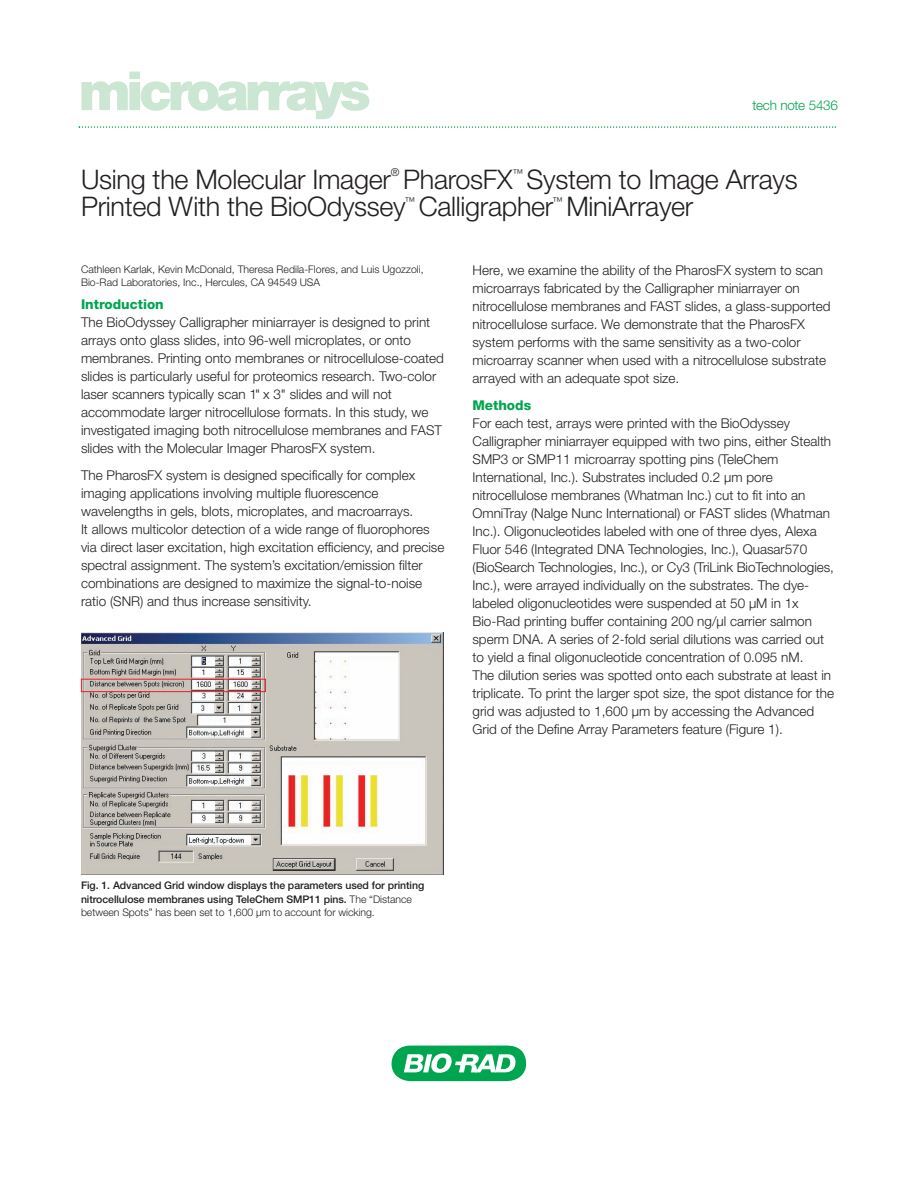
<style>
.page{position:relative;width:918px;height:1188px;background:#fff}
.page>*{position:absolute;margin:0;border:0;box-sizing:border-box;transform-origin:0 0}
.t1{font:900 54px "Helvetica Neue";letter-spacing:-.08em;color:#cbe6d3}
.t2{font:300 27px "Helvetica Neue";letter-spacing:-.01em;color:#231f20}
.t3{font:300 13.5px/18px "Helvetica Neue";color:#231f20}
.t4{font:800 13.5px "Helvetica Neue";color:#00a54f}
.t5{font:300 13.5px "Helvetica Neue";letter-spacing:-.02em;color:#00a54f}
.t6{font:300 10.8px "Helvetica Neue";color:#231f20}
.t7{font:500 10.5px/13.5px "Helvetica Neue";letter-spacing:-.005em;color:#231f20}
.t8{font:300 10.5px/13.5px "Helvetica Neue";color:#231f20}
.s1{font-weight:300}
</style>
<div class="page">
<svg style="left:79px;top:126px;width:757px;height:2px"></svg>
<svg style="left:392px;top:1046px;width:134px;height:35px"></svg>
<img style="left:81px;top:633px;width:363px;height:241px">
<div style="left:81px;top:679px;width:185px;height:13px;border:1px solid #ee1d23"></div>
<h1 class="t1" style="left:79px;top:72px;width:294px">microarrays</h1>
<p class="t5" style="left:753px;top:100px;width:87px">tech note 5436</p>
<h2 class="t2" style="left:81px;top:169px;width:311px">Using the Molecular Imager</h2>
<p class="t6" style="left:391px;top:168px;width:10px">®</p>
<h2 class="t2" style="left:403px;top:169px;width:111px">PharosFX</h2>
<p class="t6" style="left:512px;top:169px;width:12px">™</p>
<h2 class="t2" style="left:527px;top:169px;width:273px">System to Image Arrays</h2>
<h2 class="t2" style="left:81px;top:196px;width:326px">Printed With the BioOdyssey</h2>
<p class="t6" style="left:405px;top:197px;width:12px">™</p>
<h2 class="t2" style="left:419px;top:196px;width:136px">Calligrapher</h2>
<p class="t6" style="left:552px;top:197px;width:12px">™</p>
<h2 class="t2" style="left:566px;top:196px;width:128px">MiniArrayer</h2>
<p class="t8" style="left:81px;top:263px;width:344px">Cathleen Karlak, Kevin McDonald, Theresa Redila-Flores, and Luis Ugozzoli,<br>Bio-Rad Laboratories, Inc., Hercules, CA 94549 USA</p>
<p class="t4" style="left:81px;top:299px;width:84px">Introduction</p>
<p class="t3" style="left:81px;top:314px;width:365px">The BioOdyssey Calligrapher miniarrayer is designed to print arrays onto glass slides, into 96-well microplates, or onto membranes. Printing onto membranes or nitrocellulose-coated slides is particularly useful for proteomics research. Two-color laser scanners typically scan 1" x 3" slides and will not accommodate larger nitrocellulose formats. In this study, we investigated imaging both nitrocellulose membranes and FAST slides with the Molecular Imager PharosFX system.</p>
<p class="t3" style="left:81px;top:467px;width:365px">The PharosFX system is designed specifically for complex imaging applications involving multiple fluorescence wavelengths in gels, blots, microplates, and macroarrays.<br>It allows multicolor detection of a wide range of fluorophores via direct laser excitation, high excitation efficiency, and precise spectral assignment. The system’s excitation/emission filter combinations are designed to maximize the signal-to-noise ratio (SNR) and thus increase sensitivity.</p>
<p class="t3" style="left:472px;top:262px;width:359px">Here, we examine the ability of the PharosFX system to scan microarrays fabricated by the Calligrapher miniarrayer on nitrocellulose membranes and FAST slides, a glass-supported nitrocellulose surface. We demonstrate that the PharosFX system performs with the same sensitivity as a two-color microarray scanner when used with a nitrocellulose substrate arrayed with an adequate spot size.</p>
<p class="t4" style="left:472px;top:400px;width:60px">Methods</p>
<p class="t3" style="left:472px;top:415px;width:363px">For each test, arrays were printed with the BioOdyssey Calligrapher miniarrayer equipped with two pins, either Stealth SMP3 or SMP11 microarray spotting pins (TeleChem International, Inc.). Substrates included 0.2 µm pore nitrocellulose membranes (Whatman Inc.) cut to fit into an OmniTray (Nalge Nunc International) or FAST slides (Whatman Inc.). Oligonucleotides labeled with one of three dyes, Alexa Fluor 546 (Integrated DNA Technologies, Inc.), Quasar570 (BioSearch Technologies, Inc.), or Cy3 (TriLink BioTechnologies, Inc.), were arrayed individually on the substrates. The dye&shy;labeled oligonucleotides were suspended at 50 µM in 1x Bio-Rad printing buffer containing 200 ng/µl carrier salmon sperm DNA. A series of 2-fold serial dilutions was carried out to yield a final oligonucleotide concentration of 0.095 nM.<br>The dilution series was spotted onto each substrate at least in triplicate. To print the larger spot size, the spot distance for the grid was adjusted to 1,600 µm by accessing the Advanced Grid of the Define Array Parameters feature (Figure 1).</p>
<p class="t7" style="left:81px;top:880px;width:345px">Fig. 1. Advanced Grid window displays the parameters used for printing nitrocellulose membranes using TeleChem SMP11 pins. <span class="s1">The “Distance between Spots” has been set to 1,600 µm to account for wicking.</span></p>
</div>
